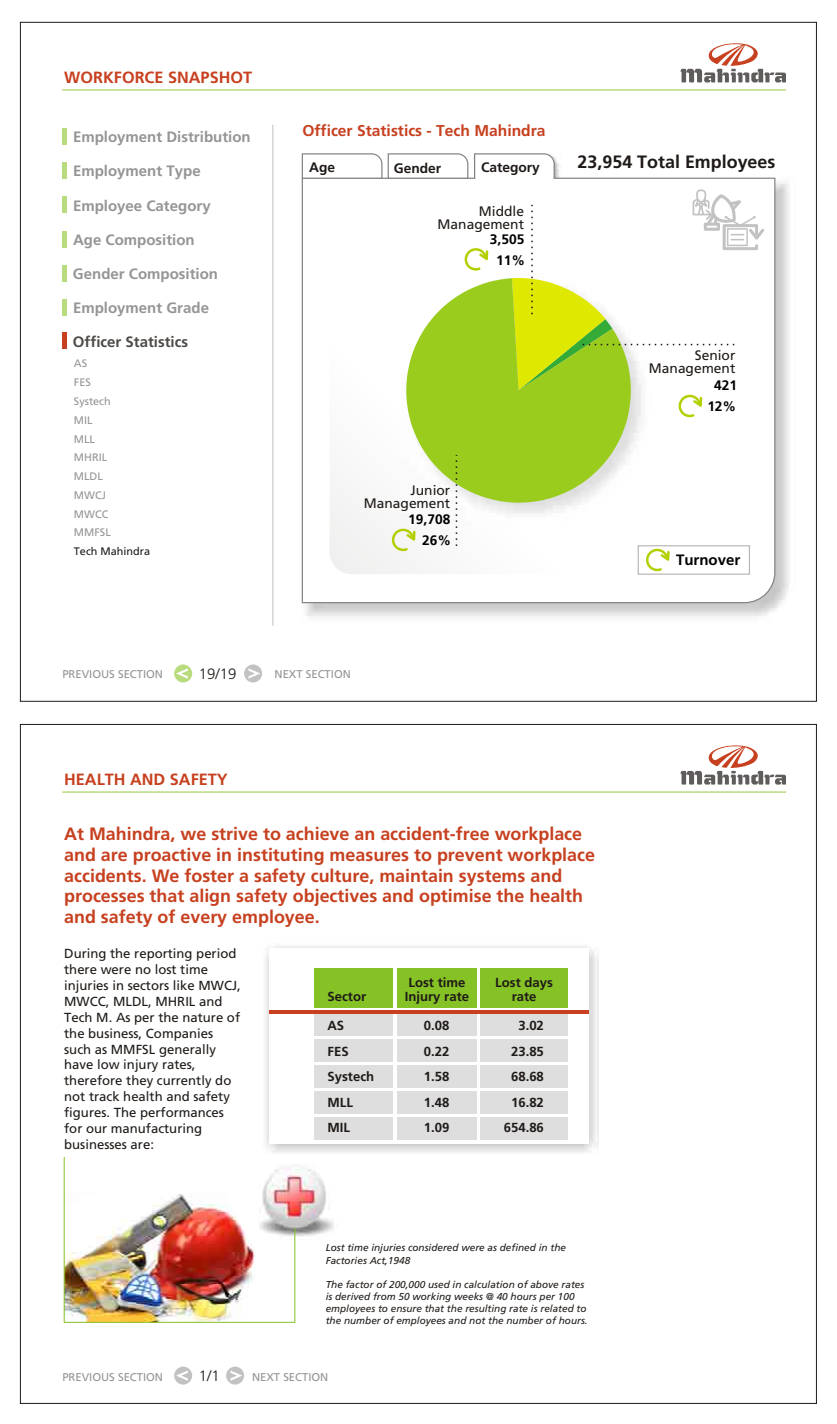
<style>
.page{position:relative;width:837px;height:1424px;background:#fff}
.page>*{position:absolute;margin:0;border:0;box-sizing:border-box;transform-origin:0 0}
.t1{font:700 17.88px/20.6px "Frutiger";color:#c7401f}
.t2{font:700 17.88px "Frutiger";color:#1f1a17}
.t3{font:700 16.25px "Frutiger";color:#c7401f}
.t4{font:700 15.62px "Frutiger";color:#c7401f}
.t5{font:700 15px "Frutiger";color:#969494}
.t6{font:700 15px "Frutiger";color:#4d4a47}
.t7{font:700 15px "Frutiger";color:#000}
.t8{font:300 15px "Frutiger 45";color:#1f1a17}
.t9{font:13.75px/13.5px "Frutiger Roman";color:#1f1a17;text-align:right}
.t10{font:700 13.75px "Frutiger";color:#000}
.t11{font:700 13.75px "Frutiger";color:#1f1a17}
.t12{font:13.12px/16px "Frutiger Roman";color:#1f1a17}
.t13{font:700 13.12px/25.5px "Frutiger";color:#1f1a17}
.t14{font:11.25px "Frutiger Roman";color:#969494}
.t15{font:10.88px/18.8px "Frutiger Roman";color:#969494}
.t16{font:10.88px "Frutiger Roman";color:#1f1a17}
.t17{font:italic 10px/12.1px "Frutiger CE55 Roman";color:#1f1a17}
</style>
<div class="page">
<div style="left:20px;top:22px;width:796px;height:679px;background:#fff;border:1px solid #1f1a17"></div>
<hr style="left:62px;top:89px;width:723px;height:2px;background:#b8db7d">
<svg style="left:680px;top:43px;width:105px;height:39px"></svg>
<hr style="left:272px;top:125px;width:1px;height:501px;background:#c2c2c2">
<hr style="left:63px;top:163px;width:4px;height:16px;background:#b8db7d">
<hr style="left:63px;top:196px;width:4px;height:17px;background:#b8db7d">
<hr style="left:63px;top:232px;width:4px;height:16px;background:#b8db7d">
<hr style="left:63px;top:265px;width:4px;height:16px;background:#b8db7d">
<hr style="left:63px;top:129px;width:4px;height:16px;background:#b8db7d">
<hr style="left:63px;top:299px;width:4px;height:16px;background:#b8db7d">
<hr style="left:63px;top:333px;width:4px;height:16px;background:#c7401f">
<img style="left:555px;top:157px;width:5px;height:19px">
<img style="left:305px;top:176px;width:484px;height:440px">
<svg style="left:301px;top:177px;width:474px;height:427px"></svg>
<svg style="left:301px;top:153px;width:254px;height:30px"></svg>
<svg style="left:329px;top:222px;width:420px;height:352px"></svg>
<img style="left:401px;top:273px;width:252px;height:252px">
<svg style="left:464px;top:248px;width:24px;height:23px"></svg>
<svg style="left:392px;top:529px;width:23px;height:22px"></svg>
<svg style="left:645px;top:549px;width:24px;height:22px"></svg>
<div style="left:637px;top:545px;width:112px;height:29px;border:1px solid #aba8a8"></div>
<svg style="left:406px;top:278px;width:224px;height:225px;fill:#99cc1c"></svg>
<svg style="left:455px;top:455px;width:2px;height:91px"></svg>
<svg style="left:511px;top:189px;width:253px;height:228px"></svg>
<div style="left:244px;top:664px;width:18px;height:18px;background:#c2c2c2;border-radius:50%"></div>
<div style="left:174px;top:664px;width:18px;height:18px;background:#b8db7d;border-radius:50%"></div>
<svg style="left:248px;top:668px;width:12px;height:11px"></svg>
<svg style="left:176px;top:668px;width:12px;height:11px"></svg>
<div style="left:20px;top:724px;width:796px;height:679px;background:#fff;border:1px solid #1f1a17"></div>
<hr style="left:62px;top:791px;width:723px;height:2px;background:#b8db7d">
<svg style="left:680px;top:745px;width:105px;height:39px"></svg>
<img style="left:265px;top:945px;width:333px;height:208px">
<div style="left:269px;top:948px;width:319px;height:195px;background:#fff"></div>
<div style="left:314px;top:968px;width:79px;height:39px;background:#85c226"></div>
<div style="left:397px;top:968px;width:79px;height:39px;background:#85c226"></div>
<div style="left:480px;top:968px;width:87px;height:39px;background:#85c226"></div>
<div style="left:314px;top:1013px;width:79px;height:23px;background:#dedede"></div>
<div style="left:397px;top:1013px;width:79px;height:23px;background:#dedede"></div>
<div style="left:480px;top:1013px;width:87px;height:23px;background:#dedede"></div>
<hr style="left:269px;top:1010px;width:319px;height:4px;background:#c7401f">
<div style="left:314px;top:1039px;width:79px;height:22px;background:#dedede"></div>
<div style="left:397px;top:1039px;width:79px;height:22px;background:#dedede"></div>
<div style="left:480px;top:1039px;width:87px;height:22px;background:#dedede"></div>
<div style="left:314px;top:1065px;width:79px;height:22px;background:#dedede"></div>
<div style="left:397px;top:1065px;width:79px;height:22px;background:#dedede"></div>
<div style="left:480px;top:1065px;width:87px;height:22px;background:#dedede"></div>
<div style="left:314px;top:1091px;width:79px;height:22px;background:#dedede"></div>
<div style="left:397px;top:1091px;width:79px;height:22px;background:#dedede"></div>
<div style="left:480px;top:1091px;width:87px;height:22px;background:#dedede"></div>
<div style="left:314px;top:1117px;width:79px;height:22px;background:#dedede"></div>
<div style="left:397px;top:1117px;width:79px;height:22px;background:#dedede"></div>
<div style="left:480px;top:1117px;width:87px;height:22px;background:#dedede"></div>
<img style="left:296px;top:1168px;width:38px;height:69px">
<img style="left:63px;top:1157px;width:233px;height:166px">
<div style="left:226px;top:1366px;width:18px;height:18px;background:#c2c2c2;border-radius:50%"></div>
<div style="left:174px;top:1366px;width:18px;height:18px;background:#c2c2c2;border-radius:50%"></div>
<svg style="left:230px;top:1370px;width:12px;height:11px"></svg>
<svg style="left:176px;top:1370px;width:12px;height:11px"></svg>
<p class="t3" style="left:64px;top:67px;width:189px">WORKFORCE SNAPSHOT</p>
<p class="t5" style="left:73px;top:128px;width:179px">Employment Distribution</p>
<p class="t5" style="left:73px;top:162px;width:129px">Employment Type</p>
<p class="t5" style="left:73px;top:197px;width:139px">Employee Category</p>
<p class="t5" style="left:73px;top:231px;width:123px">Age Composition</p>
<p class="t5" style="left:73px;top:265px;width:147px">Gender Composition</p>
<p class="t5" style="left:73px;top:299px;width:137px">Employment Grade</p>
<p class="t6" style="left:73px;top:333px;width:117px">Officer Statistics</p>
<p class="t15" style="left:74px;top:354px;width:38px">AS<br>FES<br>Systech<br>MIL<br>MLL<br>MHRIL<br>MLDL<br>MWCJ<br>MWCC<br>MMFSL</p>
<p class="t16" style="left:74px;top:545px;width:78px">Tech Mahindra</p>
<p class="t4" style="left:302px;top:122px;width:245px">Officer Statistics - Tech Mahindra</p>
<p class="t11" style="left:309px;top:159px;width:27px">Age</p>
<p class="t11" style="left:394px;top:160px;width:49px">Gender</p>
<p class="t11" style="left:481px;top:160px;width:60px">Category</p>
<h1 class="t2" style="left:577px;top:151px;width:199px">23,954 Total Employees</h1>
<p class="t9" style="left:437px;top:204px;width:88px">Middle<br>Management</p>
<p class="t10" style="left:496px;top:252px;width:31px">11%</p>
<p class="t10" style="left:489px;top:231px;width:36px">3,505</p>
<p class="t9" style="left:364px;top:483px;width:88px">Junior<br>Management</p>
<p class="t10" style="left:422px;top:532px;width:31px">26%</p>
<p class="t10" style="left:408px;top:511px;width:44px">19,708</p>
<p class="t9" style="left:648px;top:348px;width:88px">Senior<br>Management</p>
<p class="t10" style="left:707px;top:398px;width:31px">12%</p>
<p class="t10" style="left:713px;top:377px;width:24px">421</p>
<p class="t7" style="left:675px;top:551px;width:66px">Turnover</p>
<p class="t14" style="left:62px;top:668px;width:102px">PREVIOUS SECTION</p>
<p class="t8" style="left:199px;top:667px;width:39px">19/19</p>
<p class="t14" style="left:274px;top:668px;width:78px">NEXT SECTION</p>
<p class="t3" style="left:64px;top:769px;width:165px">HEALTH AND SAFETY</p>
<p class="t1" style="left:64px;top:823px;width:532px">At Mahindra, we strive to achieve an accident-free workplace and are proactive in instituting measures to prevent workplace accidents. We foster a safety culture, maintain systems and processes that align safety objectives and optimise the health and safety of every employee.</p>
<p class="t12" style="left:64px;top:945px;width:178px">During the reporting period there were no lost time injuries in sectors like MWCJ,<br>MWCC, MLDL, MHRIL and<br>Tech M. As per the nature of the business, Companies such as MMFSL generally have low injury rates, therefore they currently do not track health and safety figures. The performances for our manufacturing businesses are:</p>
<p class="t13" style="left:404px;top:976px;width:66px;line-height:13.6px">Lost time<br>Injury rate</p>
<p class="t13" style="left:495px;top:970px;width:59px">Lost days</p>
<p class="t13" style="left:327px;top:983px;width:40px">Sector</p>
<p class="t13" style="left:511px;top:983px;width:26px">rate</p>
<p class="t13" style="left:327px;top:1013px;width:48px">AS<br>FES<br>Systech<br>MLL<br>MIL</p>
<p class="t13" style="left:424px;top:1013px;width:27px;text-align:justify">0.08<br>0.22<br>1.58<br>1.48<br>1.09</p>
<p class="t13" style="left:503px;top:1013px;width:42px;text-align:right">3.02<br>23.85<br>68.68<br>16.82<br>654.86</p>
<p class="t17" style="left:325px;top:1242px;width:242px">Lost time injuries considered were as defined in the<br>Factories Act,1948</p>
<p class="t17" style="left:325px;top:1279px;width:263px">The factor of 200,000 used in calculation of above rates is derived from 50 working weeks @ 40 hours per 100 employees to ensure that the resulting rate is related to the number of employees and not the number of hours.</p>
<p class="t14" style="left:62px;top:1370px;width:102px">PREVIOUS SECTION</p>
<p class="t8" style="left:199px;top:1369px;width:22px">1/1</p>
<p class="t14" style="left:252px;top:1370px;width:78px">NEXT SECTION</p>
</div>
